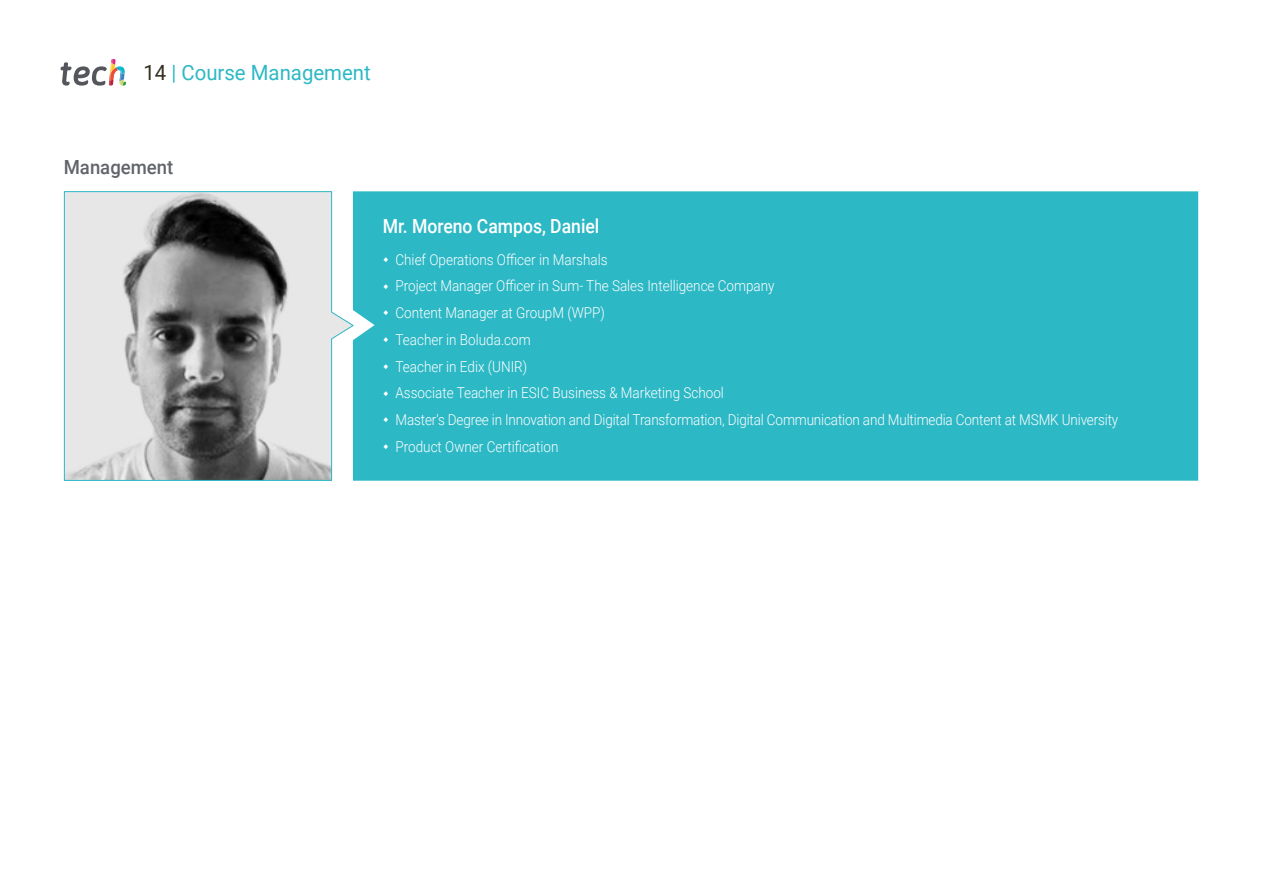
<style>
.page{position:relative;width:1263px;height:893px;background:#fff}
.page>*{position:absolute;margin:0;border:0;box-sizing:border-box;transform-origin:0 0}
.t1{font:21px "Roboto";color:#2db8c5}
.t2{font:500 19.5px "Roboto";color:#fff;scale:.9 1}
.t3{font:500 19.5px "Roboto";color:#61646a;scale:.95 1}
.t4{font:300 15px/26.7px "Roboto";color:#fff;scale:.9 1}
.s1{color:#312e20}
</style>
<div class="page">
<svg style="left:61px;top:59px;width:65px;height:27px"></svg>
<div style="left:354px;top:191px;width:844px;height:290px;background:#2db8c5"></div>
<svg style="left:64px;top:191px;width:290px;height:290px;background:#b1b3b3"></svg>
<svg style="left:384px;top:257px;width:4px;height:5px"></svg>
<svg style="left:384px;top:284px;width:4px;height:5px"></svg>
<svg style="left:384px;top:310px;width:4px;height:5px"></svg>
<svg style="left:384px;top:337px;width:4px;height:5px"></svg>
<svg style="left:384px;top:364px;width:4px;height:5px"></svg>
<svg style="left:384px;top:391px;width:4px;height:5px"></svg>
<svg style="left:384px;top:417px;width:4px;height:5px"></svg>
<svg style="left:384px;top:444px;width:4px;height:5px"></svg>
<h1 class="t1" style="left:144px;top:57px;width:229px"><span class="s1">14</span> | Course Management</h1>
<h2 class="t3" style="left:64px;top:153px;width:117px">Management</h2>
<h2 class="t2" style="left:383px;top:212px;width:242px">Mr. Moreno Campos, Daniel</h2>
<p class="t4" style="left:395px;top:245px;width:805px">Chief Operations Officer in Marshals<br>Project Manager Officer in Sum- The Sales Intelligence Company<br>Content Manager at GroupM (WPP)<br>Teacher in Boluda.com<br>Teacher in Edix (UNIR)<br>Associate Teacher in ESIC Business &amp; Marketing School<br>Master's Degree in Innovation and Digital Transformation, Digital Communication and Multimedia Content at MSMK University Product Owner Certification</p>
</div>
